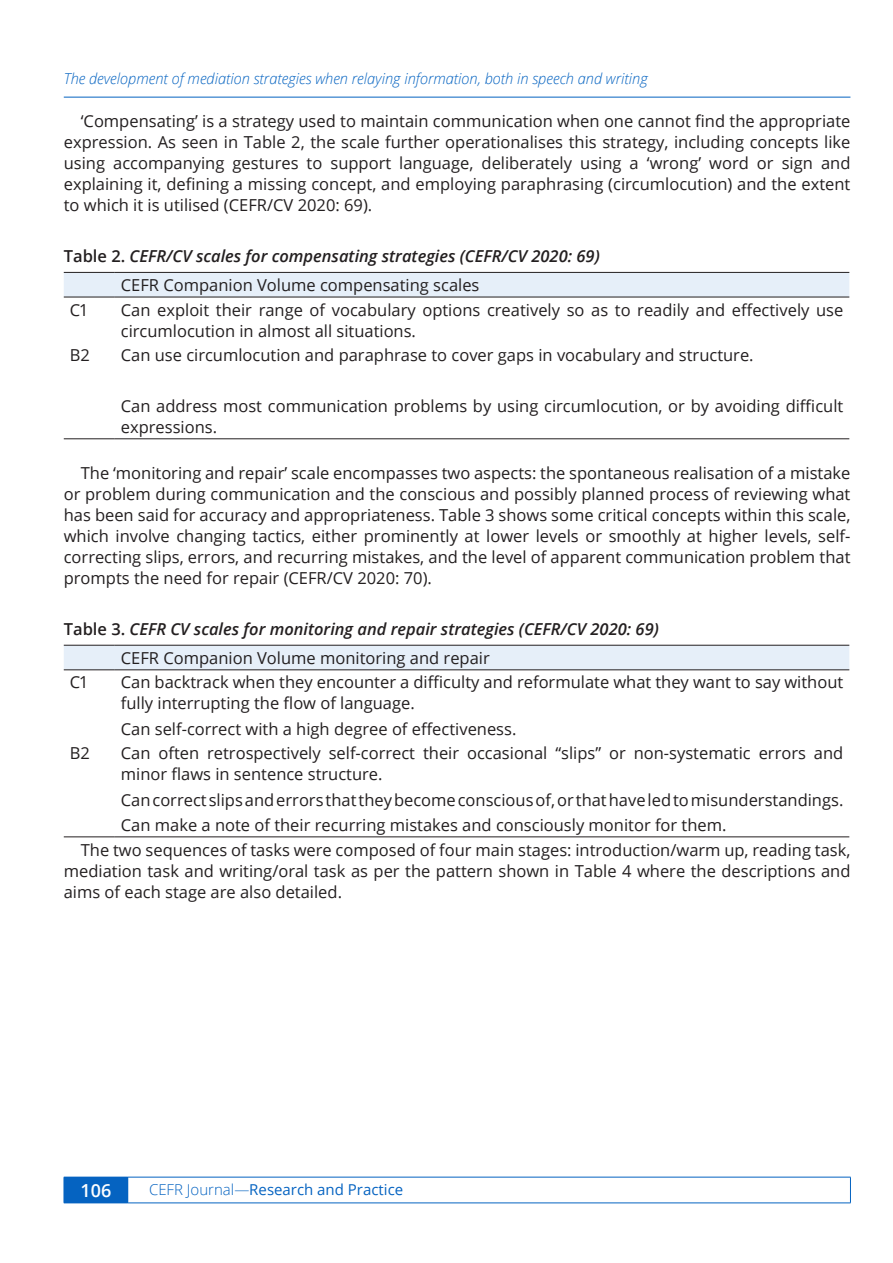
<style>
.page{position:relative;width:893px;height:1263px;background:#fff}
.page>*{position:absolute;margin:0;border:0;box-sizing:border-box;transform-origin:0 0}
.t1{font:600 18px "Open Sans";color:#fff}
.Text_-_Indent{font:16.5px/21px "Open Sans";color:#231f20;text-align:justify}
.Text{font:16.5px/21px "Open Sans";color:#231f20}
.Header_-_Table{font:italic 600 16.5px "Open Sans";color:#231f20}
.t2{font:italic 300 15px "Open Sans";color:#0563c1}
.t3{font:15px "Open Sans";color:#0563c1}
.s1{font-style:normal}
.s2{font-weight:300}
</style>
<div class="page">
<div style="left:64px;top:1177px;width:64px;height:26px;background:#0563c1"></div>
<hr style="left:128px;top:1177px;width:723px;height:1px;background:#0563c1">
<svg style="left:850px;top:1177px;width:1px;height:25px"></svg>
<hr style="left:128px;top:1202px;width:723px;height:1px;background:#0563c1">
<hr style="left:64px;top:97px;width:786px;height:1px;background:#0563c1">
<div style="left:64px;top:273px;width:785px;height:24px;background:#e6eff9"></div>
<hr style="left:64px;top:272px;width:51px;height:1px;background:#231f20">
<hr style="left:115px;top:272px;width:734px;height:1px;background:#231f20">
<hr style="left:64px;top:297px;width:51px;height:1px;background:#231f20">
<hr style="left:115px;top:297px;width:734px;height:1px;background:#231f20">
<hr style="left:64px;top:438px;width:51px;height:1px;background:#231f20">
<hr style="left:115px;top:438px;width:734px;height:1px;background:#231f20">
<div style="left:64px;top:646px;width:785px;height:24px;background:#e6eff9"></div>
<hr style="left:64px;top:645px;width:51px;height:1px;background:#231f20">
<hr style="left:115px;top:645px;width:734px;height:1px;background:#231f20">
<hr style="left:64px;top:670px;width:51px;height:1px;background:#231f20">
<hr style="left:115px;top:670px;width:734px;height:1px;background:#231f20">
<hr style="left:64px;top:837px;width:51px;height:1px;background:#231f20">
<hr style="left:115px;top:837px;width:734px;height:1px;background:#231f20">
<p class="t2" style="left:64px;top:68px;width:585px">The development of mediation strategies when relaying information, both in speech and writing</p>
<p class="Text_-_Indent" style="left:64px;top:111px;width:788px;text-indent:17px">‘Compensating’ is a strategy used to maintain communication when one cannot find the appropriate expression. As seen in Table 2, the scale further operationalises this strategy, including concepts like using accompanying gestures to support language, deliberately using a ‘wrong’ word or sign and explaining it, defining a missing concept, and employing paraphrasing (circumlocution) and the extent to which it is utilised (CEFR/CV 2020: 69).</p>
<p class="Header_-_Table" style="left:64px;top:245px;width:538px"><span class="s1">Table 2.</span> CEFR/CV scales for compensating strategies (CEFR/CV 2020: 69)</p>
<p class="Text" style="left:121px;top:274px;width:360px">CEFR Companion Volume compensating scales</p>
<p class="Text" style="left:70px;top:299px;width:18px">C1</p>
<p class="Text" style="left:121px;top:299px;width:724px">Can exploit their range of vocabulary options creatively so as to readily and effectively use circumlocution in almost all situations.</p>
<p class="Text" style="left:70px;top:344px;width:22px">B2</p>
<p class="Text" style="left:121px;top:344px;width:634px">Can use circumlocution and paraphrase to cover gaps in vocabulary and structure.</p>
<p class="Text" style="left:121px;top:395px;width:724px">Can address most communication problems by using circumlocution, or by avoiding difficult expressions.</p>
<p class="Text_-_Indent" style="left:64px;top:462px;width:788px;text-indent:17px">The ‘monitoring and repair’ scale encompasses two aspects: the spontaneous realisation of a mistake or problem during communication and the conscious and possibly planned process of reviewing what has been said for accuracy and appropriateness. Table 3 shows some critical concepts within this scale, which involve changing tactics, either prominently at lower levels or smoothly at higher levels, self&shy;correcting slips, errors, and recurring mistakes, and the level of apparent communication problem that prompts the need for repair (CEFR/CV 2020: 70).</p>
<p class="Header_-_Table" style="left:64px;top:617px;width:597px"><span class="s1">Table 3.</span> CEFR CV scales for monitoring and repair strategies (CEFR/CV 2020: 69)</p>
<p class="Text" style="left:121px;top:647px;width:370px">CEFR Companion Volume monitoring and repair</p>
<p class="Text" style="left:70px;top:671px;width:18px">C1</p>
<p class="Text" style="left:121px;top:671px;width:724px">Can backtrack when they encounter a difficulty and reformulate what they want to say without fully interrupting the flow of language.</p>
<p class="Text" style="left:121px;top:718px;width:397px">Can self-correct with a high degree of effectiveness.</p>
<p class="Text" style="left:70px;top:742px;width:22px">B2</p>
<p class="Text" style="left:121px;top:742px;width:724px">Can often retrospectively self-correct their occasional “slips” or non-systematic errors and minor flaws in sentence structure.</p>
<p class="Text" style="left:121px;top:789px;width:724px">Can correct slips and errors that they become conscious of, or that have led to misunderstandings.</p>
<p class="Text" style="left:121px;top:814px;width:607px">Can make a note of their recurring mistakes and consciously monitor for them.</p>
<p class="Text_-_Indent" style="left:64px;top:839px;width:788px;text-indent:17px">The two sequences of tasks were composed of four main stages: introduction/warm up, reading task, mediation task and writing/oral task as per the pattern shown in Table 4 where the descriptions and aims of each stage are also detailed.</p>
<p class="t1" style="left:80px;top:1178px;width:32px">106</p>
<p class="t3" style="left:149px;top:1179px;width:256px"><span class="s2">CEFR Journal—</span>Research and Practice</p>
</div>
